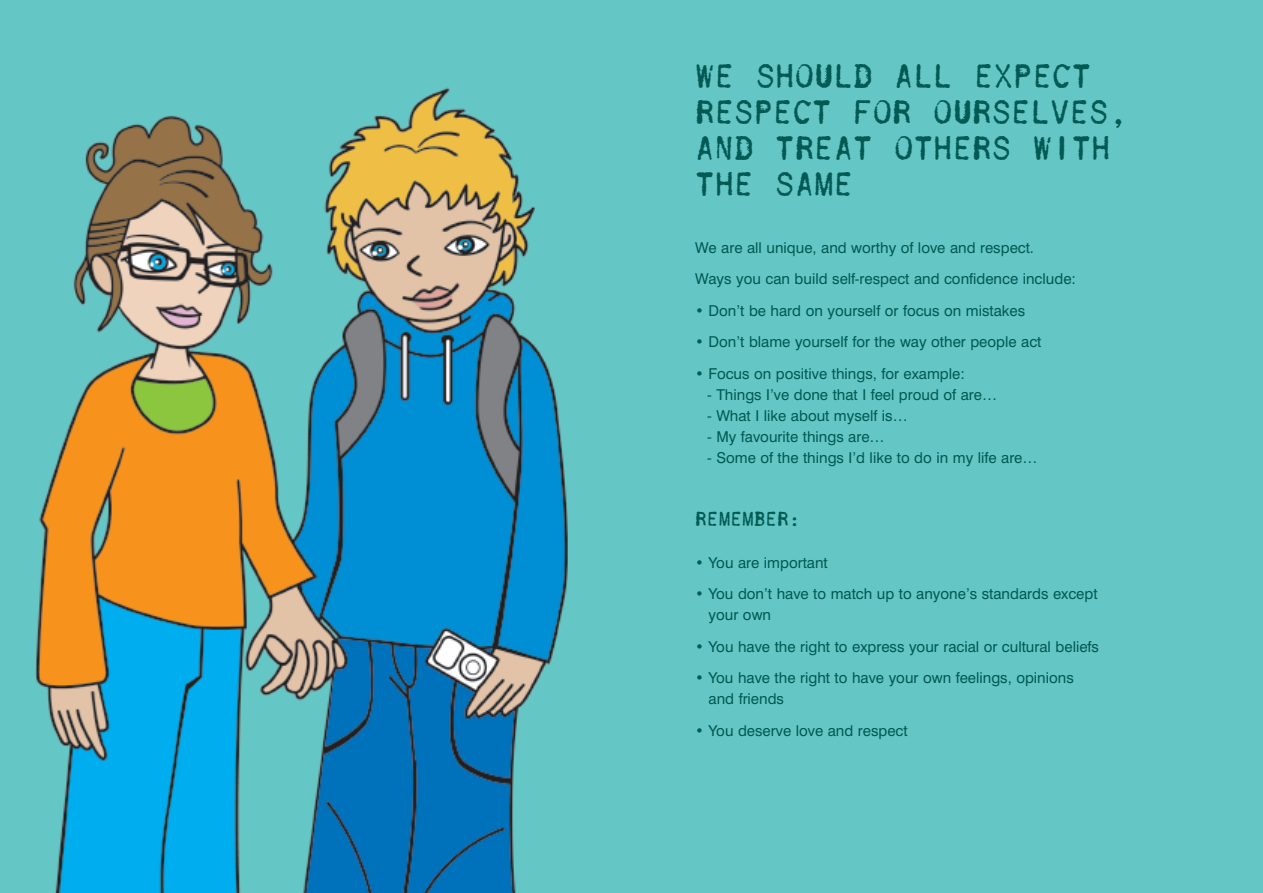
<style>
.page{position:relative;width:1263px;height:893px;background:#fff}
.page>*{position:absolute;margin:0;border:0;box-sizing:border-box;transform-origin:0 0}
.t1{font:30px/36px "Cablegram Urgent";color:#005953}
.t2{font:18px "Cablegram Urgent";color:#005953}
.t3{font:15px/21px "Swiss 721 BT";color:#005953}
</style>
<div class="page">
<img style="left:0;top:0;width:1263px;height:893px">
<h1 class="t1" style="left:695px;top:59px;width:434px">WE SHOULD ALL EXPECT<br>RESPECT FOR OURSELVES,<br>AND TREAT OTHERS WITH<br>THE SAME</h1>
<p class="t3" style="left:695px;top:233px;width:382px;line-height:31.5px">We are all unique, and worthy of love and respect.<br>Ways you can build self-respect and confidence include:</p>
<p class="t3" style="left:695px;top:301px;width:331px">• Don’t be hard on yourself or focus on mistakes</p>
<p class="t3" style="left:695px;top:333px;width:348px">• Don’t blame yourself for the way other people act</p>
<p class="t3" style="left:695px;top:364px;width:271px">• Focus on positive things, for example:</p>
<p class="t3" style="left:707px;top:385px;width:291px">- Things I’ve done that I feel proud of are…</p>
<p class="t3" style="left:707px;top:406px;width:202px">- What I like about myself is…</p>
<p class="t3" style="left:707px;top:427px;width:179px">- My favourite things are…</p>
<p class="t3" style="left:707px;top:448px;width:332px">- Some of the things I’d like to do in my life are…</p>
<p class="t2" style="left:695px;top:509px;width:107px">REMEMBER:</p>
<p class="t3" style="left:695px;top:553px;width:134px">• You are important</p>
<p class="t3" style="left:709px;top:585px;width:390px;text-indent:-13px">• You don’t have to match up to anyone’s standards except your own</p>
<p class="t3" style="left:695px;top:637px;width:405px">• You have the right to express your racial or cultural beliefs</p>
<p class="t3" style="left:709px;top:669px;width:367px;text-indent:-13px">• You have the right to have your own feelings, opinions and friends</p>
<p class="t3" style="left:695px;top:721px;width:214px">• You deserve love and respect</p>
</div>
